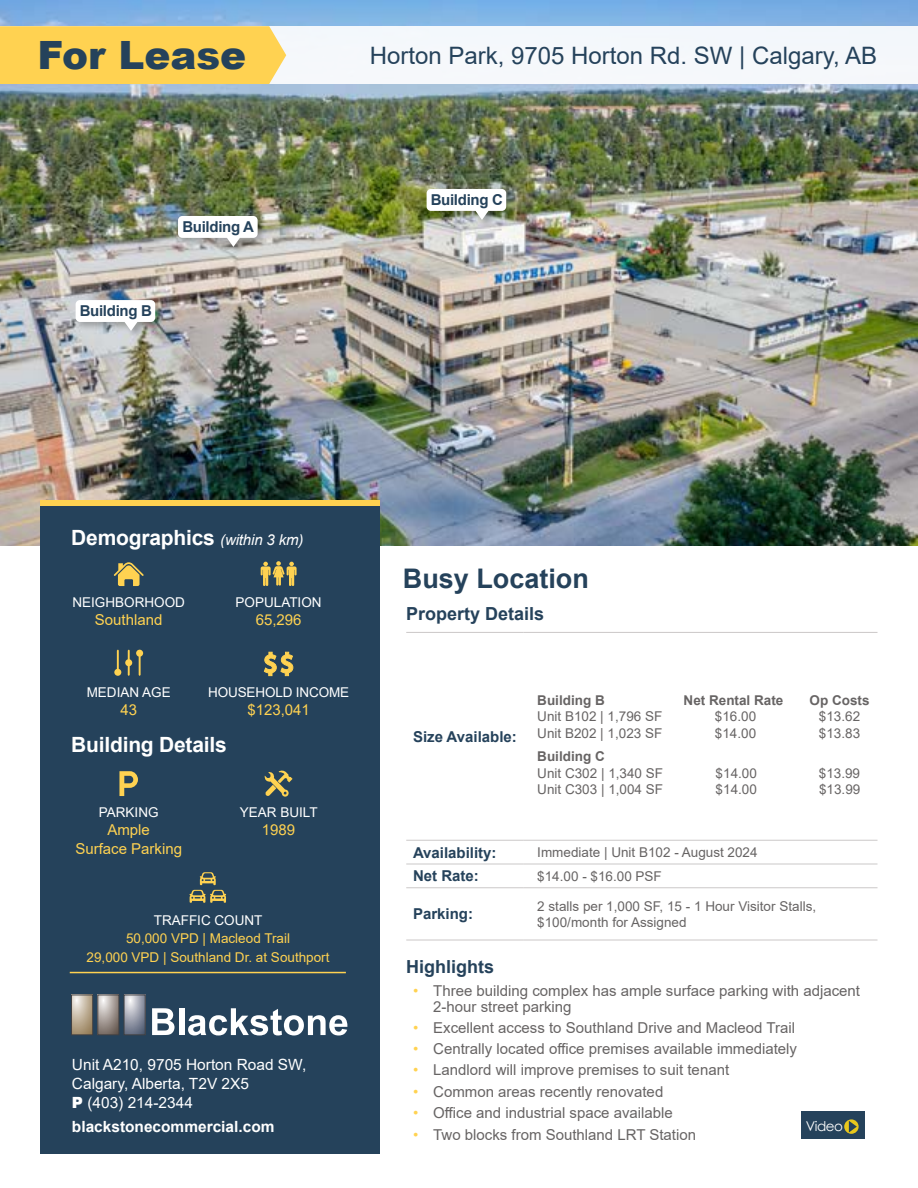
<style>
.page{position:relative;width:918px;height:1188px;background:#fff}
.page>*{position:absolute;margin:0;border:0;box-sizing:border-box;transform-origin:0 0}
.t1{font:900 39px "Arial";color:#25425b}
.t2{font:700 27px "Arial";color:#25425b}
.t3{font:24px "Arial";color:#25425b}
.t4{font:700 21px "Arial";letter-spacing:-.01em;color:#fff}
.t5{font:700 18px "Arial";color:#25425b}
.t6{font:15.45px/18.6px "Arial";color:#fff}
.t7{font:700 15.45px "Arial";color:#fff}
.t8{font:15px/16.5px "Arial";color:#676464}
.t9{font:15px/18.6px "Arial";color:#ffd251;text-align:center}
.t10{font:700 15px "Arial";color:#25425b}
.t11{font:700 15px "Arial";letter-spacing:-.02em;color:#25425b}
.t12{font:13.5px/16.5px "Arial";color:#676464}
.t13{font:13.5px "Arial";color:#fff}
.t14{font:13.5px/18.5px "Arial";color:#ffd251;text-align:center}
.t15{font:700 13.5px "Arial";color:#676464}
.t16{font:13.5px "Century Gothic";letter-spacing:-.03em;color:#fff}
.s1{font-weight:400;font-style:italic;font-size:15px}
.s2{font-weight:900}
.s3{color:#ffd251}
</style>
<div class="page">
<img style="left:0;top:0;width:918px;height:545px">
<div style="left:40px;top:500px;width:340px;height:654px;background:#25425b"></div>
<svg style="left:73px;top:997px;width:18px;height:36px"></svg>
<div style="left:71px;top:995px;width:22px;height:40px;border:1px solid #414042"></div>
<svg style="left:100px;top:997px;width:17px;height:36px"></svg>
<div style="left:98px;top:995px;width:21px;height:40px;border:1px solid #414042"></div>
<svg style="left:126px;top:997px;width:17px;height:36px"></svg>
<div style="left:124px;top:995px;width:21px;height:40px;border:1px solid #414042"></div>
<svg style="left:152px;top:1008px;width:23px;height:27px"></svg>
<div style="left:179px;top:1008px;width:5px;height:27px;background:#fff"></div>
<svg style="left:188px;top:1008px;width:159px;height:27px"></svg>
<hr style="left:70px;top:972px;width:276px;height:1px;background:#ffd251">
<div style="left:40px;top:500px;width:340px;height:5px;background:#ffd251"></div>
<svg style="left:114px;top:562px;width:30px;height:24px"></svg>
<svg style="left:261px;top:561px;width:36px;height:25px"></svg>
<hr style="left:117px;top:651px;width:2px;height:23px;background:#ffd251">
<div style="left:114px;top:669px;width:7px;height:7px;background:#ffd251;border-radius:50%"></div>
<hr style="left:139px;top:652px;width:2px;height:23px;background:#ffd251">
<div style="left:136px;top:650px;width:7px;height:7px;background:#ffd251;border-radius:50%"></div>
<hr style="left:128px;top:651px;width:2px;height:24px;background:#ffd251">
<div style="left:125px;top:659px;width:7px;height:7px;background:#ffd251;border-radius:50%"></div>
<svg style="left:264px;top:652px;width:29px;height:24px"></svg>
<svg style="left:119px;top:771px;width:19px;height:25px"></svg>
<svg style="left:264px;top:770px;width:29px;height:27px"></svg>
<svg style="left:190px;top:872px;width:36px;height:31px"></svg>
<div style="left:0;top:26px;width:918px;height:58px;background:#f5f8fb"></div>
<div style="left:0;top:26px;width:286px;height:58px;background:#ffd251"></div>
<hr style="left:406px;top:632px;width:118px;height:1px;background:#cbc8c8">
<hr style="left:524px;top:632px;width:354px;height:1px;background:#cbc8c8">
<hr style="left:406px;top:840px;width:118px;height:1px;background:#cbc8c8">
<hr style="left:524px;top:840px;width:354px;height:1px;background:#cbc8c8">
<hr style="left:406px;top:864px;width:118px;height:1px;background:#cbc8c8">
<hr style="left:524px;top:864px;width:354px;height:1px;background:#cbc8c8">
<hr style="left:406px;top:888px;width:118px;height:1px;background:#cbc8c8">
<hr style="left:524px;top:888px;width:354px;height:1px;background:#cbc8c8">
<hr style="left:406px;top:940px;width:118px;height:1px;background:#cbc8c8">
<hr style="left:524px;top:940px;width:354px;height:1px;background:#cbc8c8">
<div style="left:177px;top:215px;width:90px;height:42px;background:#000;opacity:.25"></div>
<svg style="left:178px;top:216px;width:80px;height:31px"></svg>
<div style="left:425px;top:188px;width:90px;height:42px;background:#000;opacity:.25"></div>
<svg style="left:427px;top:189px;width:79px;height:31px"></svg>
<div style="left:74px;top:299px;width:90px;height:42px;background:#000;opacity:.25"></div>
<svg style="left:76px;top:300px;width:79px;height:31px"></svg>
<div style="left:801px;top:1111px;width:64px;height:28px;background:#25425b"></div>
<svg style="left:844px;top:1119px;width:15px;height:15px"></svg>
<h1 class="t1" style="left:37px;top:26px;width:210px">For Lease</h1>
<h3 class="t3" style="left:370px;top:39px;width:509px">Horton Park, 9705 Horton Rd. SW | Calgary, AB</h3>
<p class="t11" style="left:80px;top:300px;width:74px">Building B</p>
<p class="t11" style="left:182px;top:216px;width:73px">Building A</p>
<p class="t11" style="left:431px;top:189px;width:74px">Building C</p>
<h3 class="t4" style="left:71px;top:523px;width:234px">Demographics <span class="s1">(within 3 km)</span></h3>
<p class="t13" style="left:72px;top:593px;width:114px">NEIGHBORHOOD</p>
<p class="t9" style="left:95px;top:611px;width:69px">Southland</p>
<p class="t13" style="left:87px;top:682px;width:86px">MEDIAN AGE</p>
<p class="t9" style="left:120px;top:700px;width:18px">43</p>
<p class="t13" style="left:236px;top:593px;width:88px">POPULATION</p>
<p class="t9" style="left:256px;top:611px;width:47px">65,296</p>
<p class="t13" style="left:208px;top:682px;width:143px">HOUSEHOLD INCOME</p>
<p class="t9" style="left:247px;top:700px;width:64px">$123,041</p>
<h3 class="t4" style="left:71px;top:730px;width:157px">Building Details</h3>
<p class="t13" style="left:99px;top:803px;width:61px">PARKING</p>
<p class="t9" style="left:75px;top:821px;width:108px">Ample<br>Surface Parking</p>
<p class="t13" style="left:240px;top:803px;width:79px">YEAR BUILT</p>
<p class="t9" style="left:262px;top:821px;width:35px">1989</p>
<p class="t13" style="left:154px;top:911px;width:110px">TRAFFIC COUNT</p>
<p class="t14" style="left:87px;top:929px;width:244px">50,000 VPD | Macleod Trail<br>29,000 VPD | Southland Dr. at Southport</p>
<p class="t6" style="left:72px;top:1056px;width:236px">Unit A210, 9705 Horton Road SW,<br>Calgary, Alberta, T2V 2X5<br><span class="s2">P</span> (403) 214-2344</p>
<p class="t7" style="left:72px;top:1115px;width:204px">blackstonecommercial.com</p>
<h2 class="t2" style="left:403px;top:559px;width:188px">Busy Location</h2>
<p class="t5" style="left:406px;top:601px;width:140px">Property Details</p>
<p class="t10" style="left:413px;top:726px;width:105px">Size Available:</p>
<p class="t15" style="left:537px;top:691px;width:69px">Building B</p>
<p class="t15" style="left:684px;top:691px;width:101px">Net Rental Rate</p>
<p class="t15" style="left:810px;top:691px;width:62px">Op Costs</p>
<p class="t12" style="left:537px;top:708px;width:127px">Unit B102 | 1,796 SF</p>
<p class="t12" style="left:715px;top:708px;width:43px">$16.00</p>
<p class="t12" style="left:819px;top:708px;width:43px">$13.62</p>
<p class="t12" style="left:537px;top:725px;width:127px">Unit B202 | 1,023 SF</p>
<p class="t12" style="left:715px;top:725px;width:43px">$14.00</p>
<p class="t12" style="left:819px;top:725px;width:43px">$13.83</p>
<p class="t15" style="left:537px;top:747px;width:69px">Building C</p>
<p class="t12" style="left:537px;top:765px;width:127px">Unit C302 | 1,340 SF</p>
<p class="t12" style="left:716px;top:765px;width:43px">$14.00</p>
<p class="t12" style="left:819px;top:765px;width:43px">$13.99</p>
<p class="t12" style="left:537px;top:781px;width:127px">Unit C303 | 1,004 SF</p>
<p class="t12" style="left:716px;top:781px;width:43px">$14.00</p>
<p class="t12" style="left:819px;top:781px;width:43px">$13.99</p>
<p class="t10" style="left:413px;top:842px;width:85px">Availability:</p>
<p class="t12" style="left:537px;top:844px;width:222px">Immediate | Unit B102 - August 2024</p>
<p class="t10" style="left:413px;top:866px;width:67px">Net Rate:</p>
<p class="t12" style="left:537px;top:868px;width:126px">$14.00 - $16.00 PSF</p>
<p class="t10" style="left:413px;top:904px;width:62px">Parking:</p>
<p class="t12" style="left:537px;top:897px;width:280px">2 stalls per 1,000 SF, 15 - 1 Hour Visitor Stalls, $100/month for Assigned</p>
<p class="t5" style="left:406px;top:954px;width:90px">Highlights</p>
<p class="t8" style="left:433px;top:982px;width:428px;text-indent:-20px"><span class="s3">•</span> Three building complex has ample surface parking with adjacent<br>2-hour street parking</p>
<p class="t8" style="left:413px;top:1020px;width:384px"><span class="s3">•</span> Excellent access to Southland Drive and Macleod Trail</p>
<p class="t8" style="left:413px;top:1041px;width:386px"><span class="s3">•</span> Centrally located office premises available immediately</p>
<p class="t8" style="left:413px;top:1062px;width:318px"><span class="s3">•</span> Landlord will improve premises to suit tenant</p>
<p class="t8" style="left:413px;top:1083px;width:252px"><span class="s3">•</span> Common areas recently renovated</p>
<p class="t8" style="left:413px;top:1104px;width:261px"><span class="s3">•</span> Office and industrial space available</p>
<p class="t8" style="left:413px;top:1127px;width:285px"><span class="s3">•</span> Two blocks from Southland LRT Station</p>
<p class="t16" style="left:806px;top:1116px;width:39px">Video</p>
</div>
